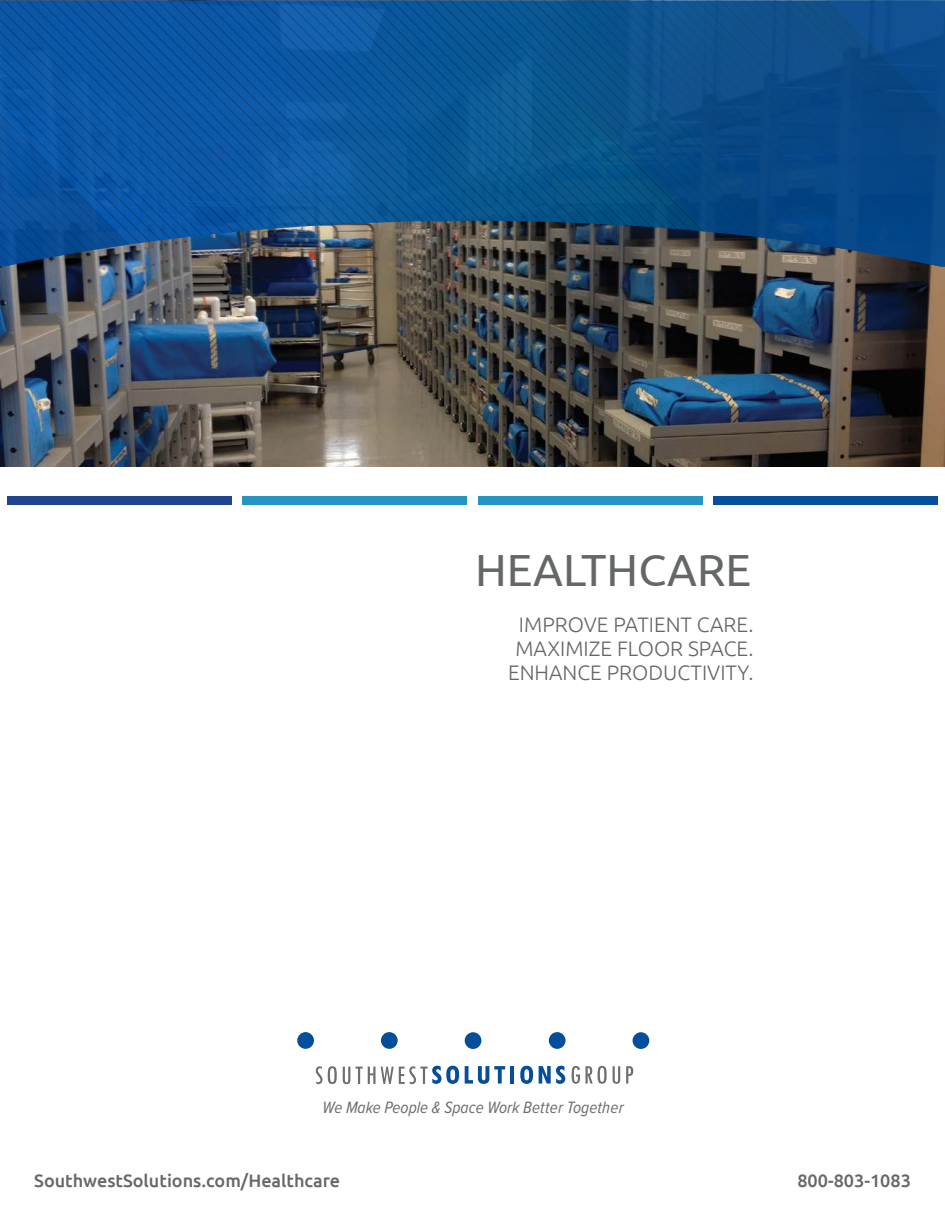
<style>
.page{position:relative;width:945px;height:1215px;background:#fff}
.page>*{position:absolute;margin:0;border:0;box-sizing:border-box;transform-origin:0 0}
.t1{font:45px "Ubuntu";color:#646767}
.t2{font:300 21px/24px "Ubuntu";color:#646767;text-align:center}
.t3{font:500 18px "Ubuntu";color:#666767}
.t4{font:italic 17.1px "Proxima Nova Cond";color:#6e6e6e}
</style>
<div class="page">
<img style="left:0;top:266px;width:945px;height:200px">
<svg style="left:168px;top:70px;width:88px;height:46px;background:#0c55a4"></svg>
<svg style="left:0;top:0;width:168px;height:116px;background:#0b54a3"></svg>
<svg style="left:0;top:116px;width:256px;height:150px;background:#12549a"></svg>
<svg style="left:256px;top:0;width:97px;height:200px;background:#0f59a4"></svg>
<svg style="left:353px;top:0;width:592px;height:200px;background:#0b4e8e"></svg>
<svg style="left:413px;top:15px;width:412px;height:185px;background:#0a518b"></svg>
<img style="left:229px;top:200px;width:716px;height:66px">
<svg style="left:572px;top:1066px;width:35px;height:18px"></svg>
<svg style="left:613px;top:1066px;width:7px;height:18px"></svg>
<svg style="left:626px;top:1066px;width:7px;height:18px"></svg>
<svg style="left:465px;top:1066px;width:40px;height:18px"></svg>
<hr style="left:510px;top:1066px;width:4px;height:18px;background:#054e9b">
<svg style="left:520px;top:1066px;width:13px;height:18px"></svg>
<svg style="left:539px;top:1066px;width:26px;height:18px"></svg>
<svg style="left:316px;top:1066px;width:6px;height:18px"></svg>
<svg style="left:328px;top:1066px;width:9px;height:18px"></svg>
<svg style="left:343px;top:1066px;width:116px;height:18px"></svg>
<div style="left:633px;top:1032px;width:16px;height:17px;background:#054e9b;border-radius:50%"></div>
<div style="left:297px;top:1032px;width:17px;height:17px;background:#054e9b;border-radius:50%"></div>
<div style="left:465px;top:1032px;width:16px;height:17px;background:#054e9b;border-radius:50%"></div>
<div style="left:381px;top:1032px;width:17px;height:17px;background:#054e9b;border-radius:50%"></div>
<div style="left:549px;top:1032px;width:17px;height:17px;background:#054e9b;border-radius:50%"></div>
<div style="left:7px;top:497px;width:225px;height:8px;background:#20438e"></div>
<div style="left:242px;top:497px;width:225px;height:8px;background:#2695c1"></div>
<div style="left:478px;top:497px;width:225px;height:8px;background:#2695c1"></div>
<div style="left:713px;top:497px;width:224px;height:8px;background:#05509a"></div>
<h1 class="t1" style="left:475px;top:542px;width:278px">HEALTHCARE</h1>
<p class="t2" style="left:508px;top:612px;width:247px">IMPROVE PATIENT CARE.<br>MAXIMIZE FLOOR SPACE.<br>ENHANCE PRODUCTIVITY.</p>
<p class="t4" style="left:323px;top:1094px;width:303px">We Make People &amp; Space Work Better Together</p>
<p class="t3" style="left:34px;top:1170px;width:307px">SouthwestSolutions.com/Healthcare</p>
<p class="t3" style="left:797px;top:1170px;width:115px">800-803-1083</p>
</div>
